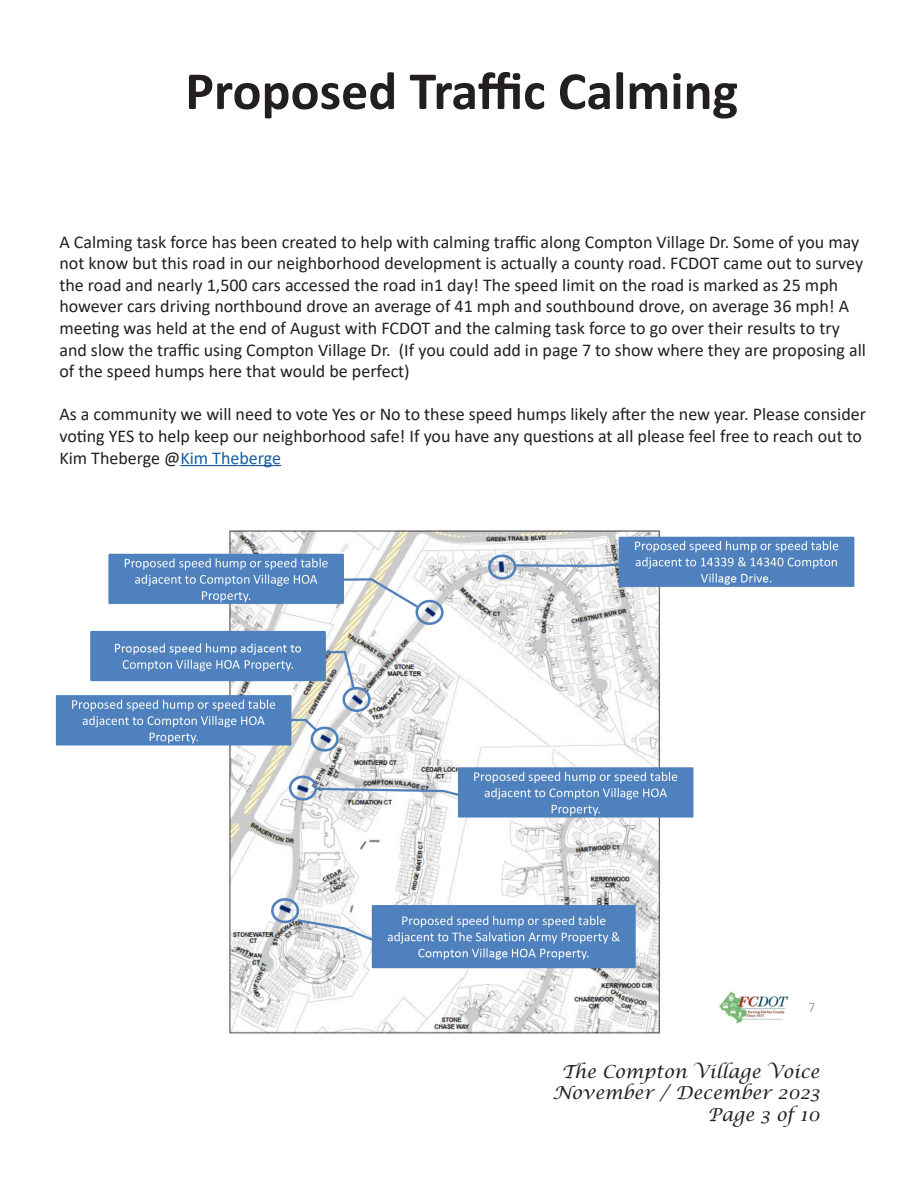
<style>
.page{position:relative;width:918px;height:1188px;background:#fff}
.page>*{position:absolute;margin:0;border:0;box-sizing:border-box;transform-origin:0 0}
.t1{font:700 54px "Calibri";color:#231f20}
.t2{font:18px/21.6px "Calibri";color:#231f20}
.t3{font:italic 18px/21.6px "Lucida Calligraphy";color:#231f20;text-align:right}
.s1{color:#175d9e}
</style>
<div class="page">
<hr style="left:180px;top:465px;width:101px;height:1px;background:#175d9e">
<img style="left:55px;top:530px;width:800px;height:505px">
<p class="t1" style="left:185px;top:53px;width:554px">Proposed Traffic Calming</p>
<p class="t2" style="left:59px;top:230px;width:808px">A Calming task force has been created to help with calming traffic along Compton Village Dr. Some of you may not know but this road in our neighborhood development is actually a county road. FCDOT came out to survey the road and nearly 1,500 cars accessed the road in1 day! The speed limit on the road is marked as 25 mph however cars driving northbound drove an average of 41 mph and southbound drove, on average 36 mph! A meeting was held at the end of August with FCDOT and the calming task force to go over their results to try and slow the traffic using Compton Village Dr. (If you could add in page 7 to show where they are proposing all of the speed humps here that would be perfect)</p>
<p class="t2" style="left:59px;top:403px;width:808px">As a community we will need to vote Yes or No to these speed humps likely after the new year. Please consider voting YES to help keep our neighborhood safe! If you have any questions at all please feel free to reach out to<br>Kim Theberge @<span class="s1">Kim Theberge</span></p>
<p class="t3" style="left:553px;top:1061px;width:268px">The Compton Village Voice<br>November / December 2023<br>Page 3 of 10</p>
</div>
